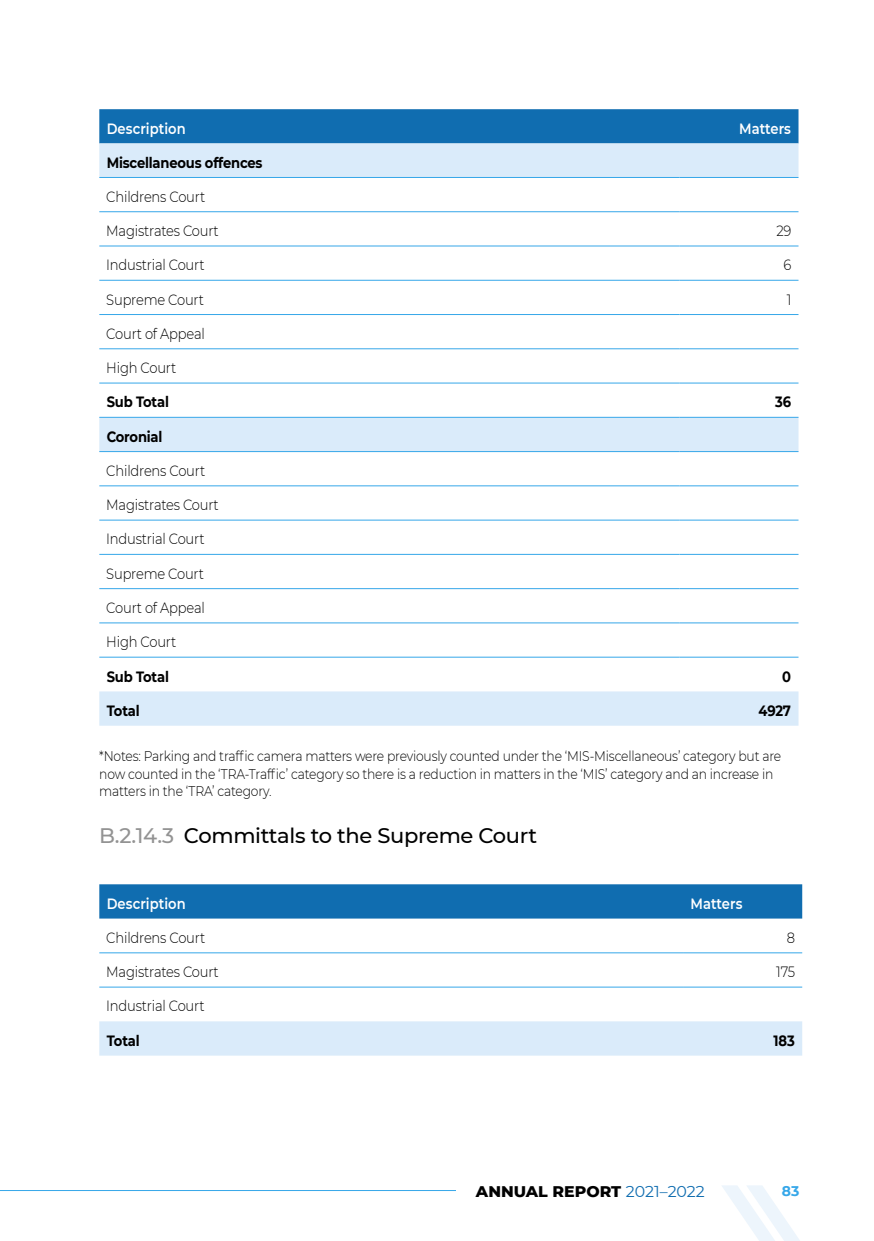
<style>
.page{position:relative;width:874px;height:1241px;background:#fff}
.page>*{position:absolute;margin:0;border:0;box-sizing:border-box;transform-origin:0 0}
.Table_space{font:500 21px "Montserrat";letter-spacing:-.015em;color:#000}
.t1{font:800 15.75px "Montserrat";color:#000}
.Table_text{font:300 14.88px "Montserrat";letter-spacing:-.015em;color:#000;scale:.88 1}
.Table_total{font:700 14.88px "Montserrat";letter-spacing:-.015em;color:#000;scale:.88 1}
.Table_heading_white{font:600 14.88px "Montserrat";letter-spacing:.005em;color:#fff;scale:.88 1}
.Note_source_text{font:300 14px/17.5px "Montserrat";letter-spacing:-.015em;color:#000;scale:.88 1}
.t2{font:700 14px "Montserrat";color:#36a7e9}
.s1{color:#939393}
.s2{font-weight:400;color:#106db0}
</style>
<div class="page">
<hr style="left:0;top:1189px;width:496px;height:1px;background:#36a7e9">
<svg style="left:722px;top:1185px;width:77px;height:55px"></svg>
<div style="left:456px;top:1181px;width:248px;height:36px;background:#fff"></div>
<div style="left:99px;top:109px;width:699px;height:34px;background:#106db0"></div>
<svg style="left:99px;top:143px;width:699px;height:582px"></svg>
<hr style="left:99px;top:211px;width:580px;height:1px;background:#36a7e9">
<hr style="left:679px;top:211px;width:119px;height:1px;background:#36a7e9">
<hr style="left:99px;top:246px;width:580px;height:1px;background:#36a7e9">
<hr style="left:679px;top:246px;width:119px;height:1px;background:#36a7e9">
<hr style="left:99px;top:280px;width:580px;height:1px;background:#36a7e9">
<hr style="left:679px;top:280px;width:119px;height:1px;background:#36a7e9">
<hr style="left:99px;top:314px;width:580px;height:1px;background:#36a7e9">
<hr style="left:679px;top:314px;width:119px;height:1px;background:#36a7e9">
<hr style="left:99px;top:348px;width:580px;height:1px;background:#36a7e9">
<hr style="left:679px;top:348px;width:119px;height:1px;background:#36a7e9">
<hr style="left:99px;top:485px;width:580px;height:1px;background:#36a7e9">
<hr style="left:679px;top:485px;width:119px;height:1px;background:#36a7e9">
<hr style="left:99px;top:519px;width:580px;height:1px;background:#36a7e9">
<hr style="left:679px;top:519px;width:119px;height:1px;background:#36a7e9">
<hr style="left:99px;top:554px;width:580px;height:1px;background:#36a7e9">
<hr style="left:679px;top:554px;width:119px;height:1px;background:#36a7e9">
<hr style="left:99px;top:588px;width:580px;height:1px;background:#36a7e9">
<hr style="left:679px;top:588px;width:119px;height:1px;background:#36a7e9">
<hr style="left:99px;top:622px;width:580px;height:1px;background:#36a7e9">
<hr style="left:679px;top:622px;width:119px;height:1px;background:#36a7e9">
<hr style="left:99px;top:383px;width:580px;height:1px;background:#36a7e9">
<hr style="left:679px;top:383px;width:119px;height:1px;background:#36a7e9">
<hr style="left:99px;top:656px;width:580px;height:1px;background:#36a7e9">
<hr style="left:679px;top:656px;width:119px;height:1px;background:#36a7e9">
<hr style="left:99px;top:177px;width:580px;height:1px;background:#36a7e9">
<hr style="left:679px;top:177px;width:119px;height:1px;background:#36a7e9">
<hr style="left:99px;top:417px;width:580px;height:1px;background:#36a7e9">
<hr style="left:679px;top:417px;width:119px;height:1px;background:#36a7e9">
<hr style="left:99px;top:451px;width:580px;height:1px;background:#36a7e9">
<hr style="left:679px;top:451px;width:119px;height:1px;background:#36a7e9">
<div style="left:99px;top:884px;width:702px;height:34px;background:#106db0"></div>
<div style="left:99px;top:1021px;width:702px;height:34px;background:#daebfa"></div>
<hr style="left:99px;top:952px;width:583px;height:1px;background:#36a7e9">
<hr style="left:682px;top:952px;width:119px;height:1px;background:#36a7e9">
<hr style="left:99px;top:986px;width:583px;height:1px;background:#36a7e9">
<hr style="left:682px;top:986px;width:119px;height:1px;background:#36a7e9">
<p class="Table_heading_white" style="left:107px;top:118px;width:91px">Description</p>
<p class="Table_heading_white" style="left:738px;top:118px;width:60px">Matters</p>
<p class="Table_total" style="left:107px;top:151px;width:178px">Miscellaneous offences</p>
<p class="Table_text" style="left:106px;top:186px;width:114px">Childrens Court</p>
<p class="Table_text" style="left:106px;top:221px;width:129px">Magistrates Court</p>
<p class="Table_text" style="left:776px;top:221px;width:19px">29</p>
<p class="Table_text" style="left:106px;top:255px;width:113px">Industrial Court</p>
<p class="Table_text" style="left:783px;top:255px;width:10px">6</p>
<p class="Table_text" style="left:106px;top:289px;width:112px">Supreme Court</p>
<p class="Table_text" style="left:786px;top:289px;width:7px">1</p>
<p class="Table_text" style="left:106px;top:323px;width:113px">Court of Appeal</p>
<p class="Table_text" style="left:106px;top:357px;width:81px">High Court</p>
<p class="Table_total" style="left:107px;top:391px;width:72px">Sub Total</p>
<p class="Table_total" style="left:774px;top:391px;width:20px">36</p>
<p class="Table_total" style="left:107px;top:425px;width:65px">Coronial</p>
<p class="Table_text" style="left:106px;top:460px;width:114px">Childrens Court</p>
<p class="Table_text" style="left:106px;top:494px;width:129px">Magistrates Court</p>
<p class="Table_text" style="left:106px;top:529px;width:113px">Industrial Court</p>
<p class="Table_text" style="left:106px;top:563px;width:112px">Supreme Court</p>
<p class="Table_text" style="left:106px;top:597px;width:113px">Court of Appeal</p>
<p class="Table_text" style="left:106px;top:631px;width:81px">High Court</p>
<p class="Table_total" style="left:107px;top:665px;width:72px">Sub Total</p>
<p class="Table_total" style="left:781px;top:665px;width:12px">0</p>
<p class="Table_total" style="left:107px;top:699px;width:39px">Total</p>
<p class="Table_total" style="left:758px;top:699px;width:38px">4927</p>
<p class="Note_source_text" style="left:99px;top:746px;width:776px">*Notes: Parking and traffic camera matters were previously counted under the ‘MIS-Miscellaneous’ category but are now counted in the ‘TRA-Traffic’ category so there is a reduction in matters in the ‘MIS’ category and an increase in matters in the ‘TRA’ category.</p>
<p class="Table_space" style="left:99px;top:820px;width:439px"><span class="s1">B.2.14.3</span> Committals to the Supreme Court</p>
<p class="Table_heading_white" style="left:107px;top:892px;width:91px">Description</p>
<p class="Table_heading_white" style="left:690px;top:892px;width:60px">Matters</p>
<p class="Table_text" style="left:106px;top:927px;width:114px">Childrens Court</p>
<p class="Table_text" style="left:786px;top:927px;width:11px">8</p>
<p class="Table_text" style="left:106px;top:961px;width:129px">Magistrates Court</p>
<p class="Table_text" style="left:776px;top:961px;width:23px">175</p>
<p class="Table_text" style="left:106px;top:995px;width:113px">Industrial Court</p>
<p class="Table_total" style="left:107px;top:1029px;width:39px">Total</p>
<p class="Table_total" style="left:773px;top:1029px;width:26px">183</p>
<p class="t1" style="left:475px;top:1180px;width:230px">ANNUAL REPORT <span class="s2">2021–2022</span></p>
<p class="t2" style="left:781px;top:1180px;width:19px">83</p>
</div>
